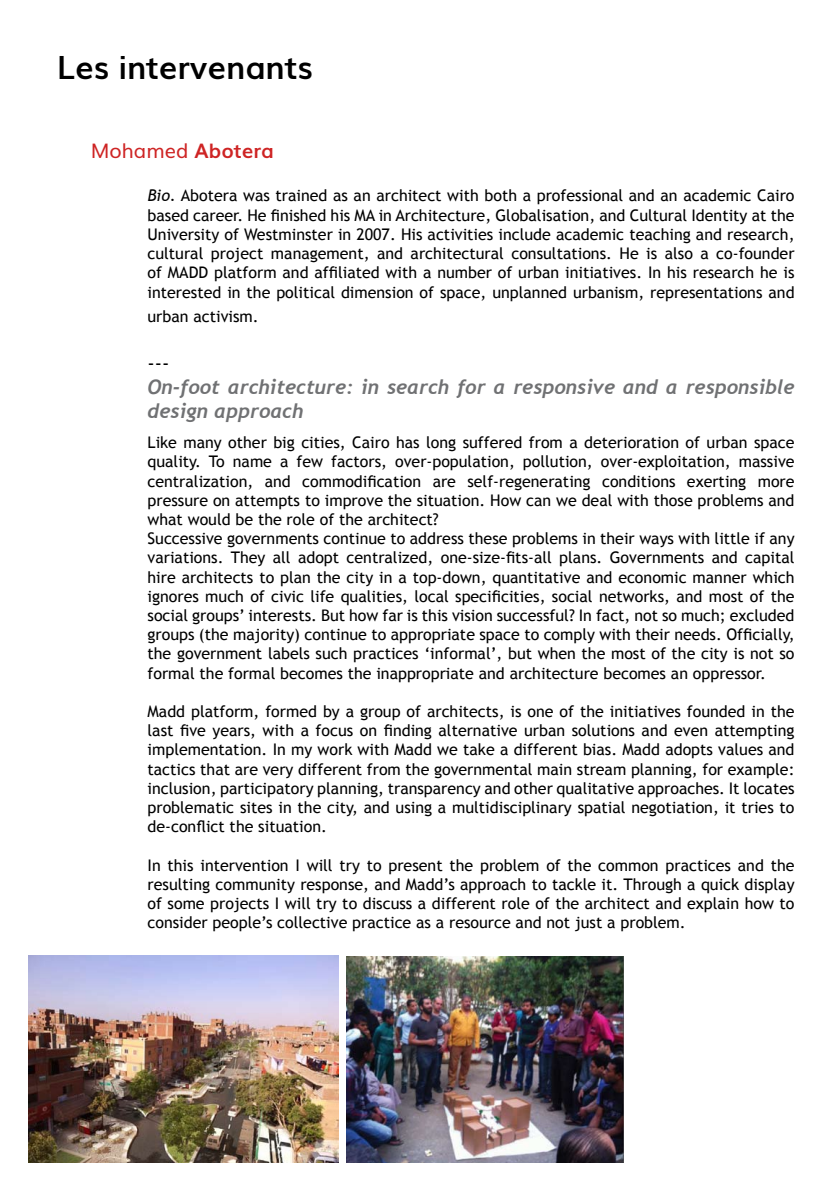
<style>
.page{position:relative;width:840px;height:1191px;background:#fff}
.page>*{position:absolute;margin:0;border:0;box-sizing:border-box;transform-origin:0 0}
.t1{font:700 32px "Muli";color:#000}
.t2{font:italic 700 20px/24px "Trebuchet";color:#707173}
.t3{font:20px "Muli";color:#ce2424}
.t4{font:20px "Trebuchet MS";color:#000}
.t5{font:16px/19.2px "Trebuchet MS";color:#000;text-align:justify}
.s1{font-weight:700}
.s2{font-style:italic}
</style>
<div class="page">
<img style="left:28px;top:956px;width:310px;height:206px">
<img style="left:346px;top:956px;width:277px;height:206px">
<h1 class="t1" style="left:57px;top:42px;width:257px">Les intervenants</h1>
<p class="t3" style="left:91px;top:135px;width:184px">Mohamed <span class="s1">Abotera</span></p>
<p class="t5" style="left:147px;top:186px;width:648px"><span class="s2">Bio.</span> Abotera was trained as an architect with both a professional and an academic Cairo based career. He finished his MA in Architecture, Globalisation, and Cultural Identity at the University of Westminster in 2007. His activities include academic teaching and research, cultural project management, and architectural consultations. He is also a co-founder of MADD platform and affiliated with a number of urban initiatives. In his research he is interested in the political dimension of space, unplanned urbanism, representations and</p>
<p class="t5" style="left:147px;top:306px;width:113px">urban activism.</p>
<p class="t4" style="left:147px;top:351px;width:24px">---</p>
<p class="t2" style="left:147px;top:375px;width:648px">On-foot architecture: in search for a responsive and a responsible design approach</p>
<p class="t5" style="left:147px;top:433px;width:648px;text-align:left">Like many other big cities, Cairo has long suffered from a deterioration of urban space quality. To name a few factors, over-population, pollution, over-exploitation, massive centralization, and commodification are self-regenerating conditions exerting more pressure on attempts to improve the situation. How can we deal with those problems and what would be the role of the architect?<br>Successive governments continue to address these problems in their ways with little if any variations. They all adopt centralized, one-size-fits-all plans. Governments and capital hire architects to plan the city in a top-down, quantitative and economic manner which ignores much of civic life qualities, local specificities, social networks, and most of the social groups’ interests. But how far is this vision successful? In fact, not so much; excluded groups (the majority) continue to appropriate space to comply with their needs. Officially, the government labels such practices ‘informal’, but when the most of the city is not so formal the formal becomes the inappropriate and architecture becomes an oppressor.</p>
<p class="t5" style="left:147px;top:702px;width:648px">Madd platform, formed by a group of architects, is one of the initiatives founded in the last five years, with a focus on finding alternative urban solutions and even attempting implementation. In my work with Madd we take a different bias. Madd adopts values and tactics that are very different from the governmental main stream planning, for example: inclusion, participatory planning, transparency and other qualitative approaches. It locates problematic sites in the city, and using a multidisciplinary spatial negotiation, it tries to de-conflict the situation.</p>
<p class="t5" style="left:147px;top:855px;width:648px">In this intervention I will try to present the problem of the common practices and the resulting community response, and Madd’s approach to tackle it. Through a quick display of some projects I will try to discuss a different role of the architect and explain how to consider people’s collective practice as a resource and not just a problem.</p>
</div>
